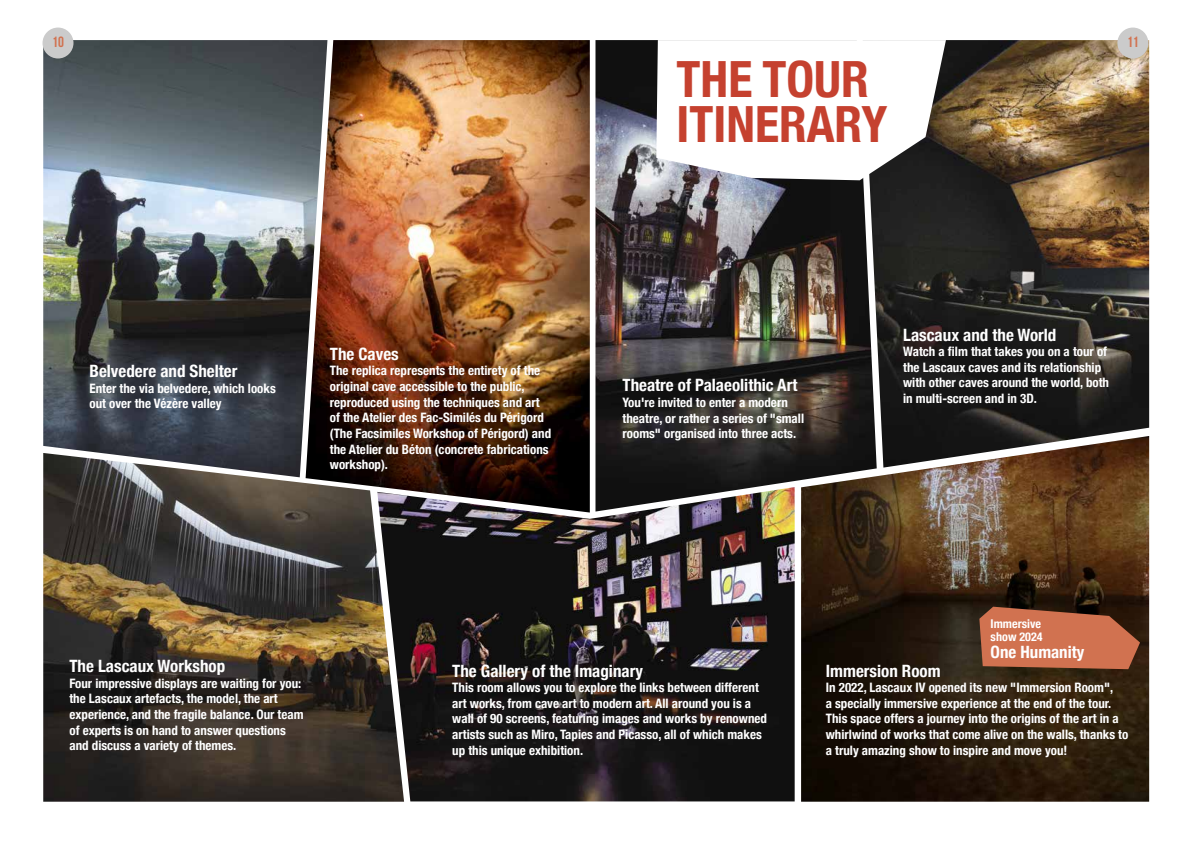
<style>
.page{position:relative;width:1191px;height:842px;background:#fff}
.page>*{position:absolute;margin:0;border:0;box-sizing:border-box;transform-origin:0 0}
.t1{font:700 condensed 50px/45px "Helvetica Neue";color:#c5412f}
.t2{font:700 condensed 17px "Helvetica Neue";color:#fff}
.t3{font:700 condensed 16.9px "Helvetica Neue";color:#fff}
.t4{font:700 14.8px "Bebas Neue";color:#d17250}
.t5{font:700 condensed 13px/15.6px "Helvetica Neue";color:#fff}
.t6{font:700 condensed 12.1px/13.3px "Helvetica Neue";color:#fff}
</style>
<div class="page">
<img style="left:43px;top:40px;width:262px;height:413px">
<img style="left:876px;top:40px;width:273px;height:396px">
<div style="left:43px;top:28px;width:30px;height:31px;background:#cbcbcb;border-radius:50%"></div>
<div style="left:1117px;top:28px;width:31px;height:31px;background:#cbcbcb;border-radius:50%"></div>
<img style="left:305px;top:40px;width:285px;height:447px">
<img style="left:43px;top:453px;width:361px;height:349px">
<img style="left:595px;top:40px;width:281px;height:471px">
<img style="left:377px;top:487px;width:417px;height:314px">
<svg style="left:656px;top:40px;width:290px;height:140px"></svg>
<img style="left:801px;top:436px;width:348px;height:366px">
<svg style="left:979px;top:607px;width:161px;height:62px;background:#b36244"></svg>
<p class="t4" style="left:52px;top:34px;width:13px">10</p>
<p class="t4" style="left:1127px;top:34px;width:13px">11</p>
<h1 class="t1" style="left:676px;top:53px;width:212px">THE TOUR<br>ITINERARY</h1>
<h2 class="t2" style="left:90px;top:357px;width:149px">Belvedere and Shelter</h2>
<p class="t5" style="left:90px;top:379px;width:188px">Enter the via belvedere, which looks out over the Vézère valley</p>
<h2 class="t2" style="left:330px;top:340px;width:70px">The Caves</h2>
<p class="t5" style="left:330px;top:362px;width:223px">The replica represents the entirety of the original cave accessible to the public, reproduced using the techniques and art of the Atelier des Fac-Similés du Périgord (The Facsimiles Workshop of Périgord) and the Atelier du Béton (concrete fabrications workshop).</p>
<h2 class="t2" style="left:622px;top:371px;width:176px">Theatre of Palaeolithic Art</h2>
<p class="t5" style="left:622px;top:394px;width:183px">You're invited to enter a modern theatre, or rather a series of "small rooms" organised into three acts.</p>
<h2 class="t2" style="left:903px;top:320px;width:155px">Lascaux and the World</h2>
<p class="t5" style="left:903px;top:343px;width:207px">Watch a film that takes you on a tour of the Lascaux caves and its relationship with other caves around the world, both in multi-screen and in 3D.</p>
<h2 class="t2" style="left:69px;top:652px;width:157px">The Lascaux Workshop</h2>
<p class="t5" style="left:69px;top:674px;width:236px">Four impressive displays are waiting for you: the Lascaux artefacts, the model, the art experience, and the fragile balance. Our team of experts is on hand to answer questions and discuss a variety of themes.</p>
<h2 class="t2" style="left:452px;top:656px;width:192px">The Gallery of the Imaginary</h2>
<p class="t5" style="left:452px;top:679px;width:316px">This room allows you to explore the links between different art works, from cave art to modern art. All around you is a wall of 90 screens, featuring images and works by renowned artists such as Miro, Tapies and Picasso, all of which makes up this unique exhibition.</p>
<p class="t6" style="left:990px;top:616px;width:53px">Immersive show 2024</p>
<p class="t3" style="left:990px;top:638px;width:95px">One Humanity</p>
<h2 class="t2" style="left:826px;top:656px;width:116px">Immersion Room</h2>
<p class="t5" style="left:826px;top:679px;width:304px">In 2022, Lascaux IV opened its new "Immersion Room",<br>a specially immersive experience at the end of the tour.<br>This space offers a journey into the origins of the art in a whirlwind of works that come alive on the walls, thanks to a truly amazing show to inspire and move you!</p>
</div>
